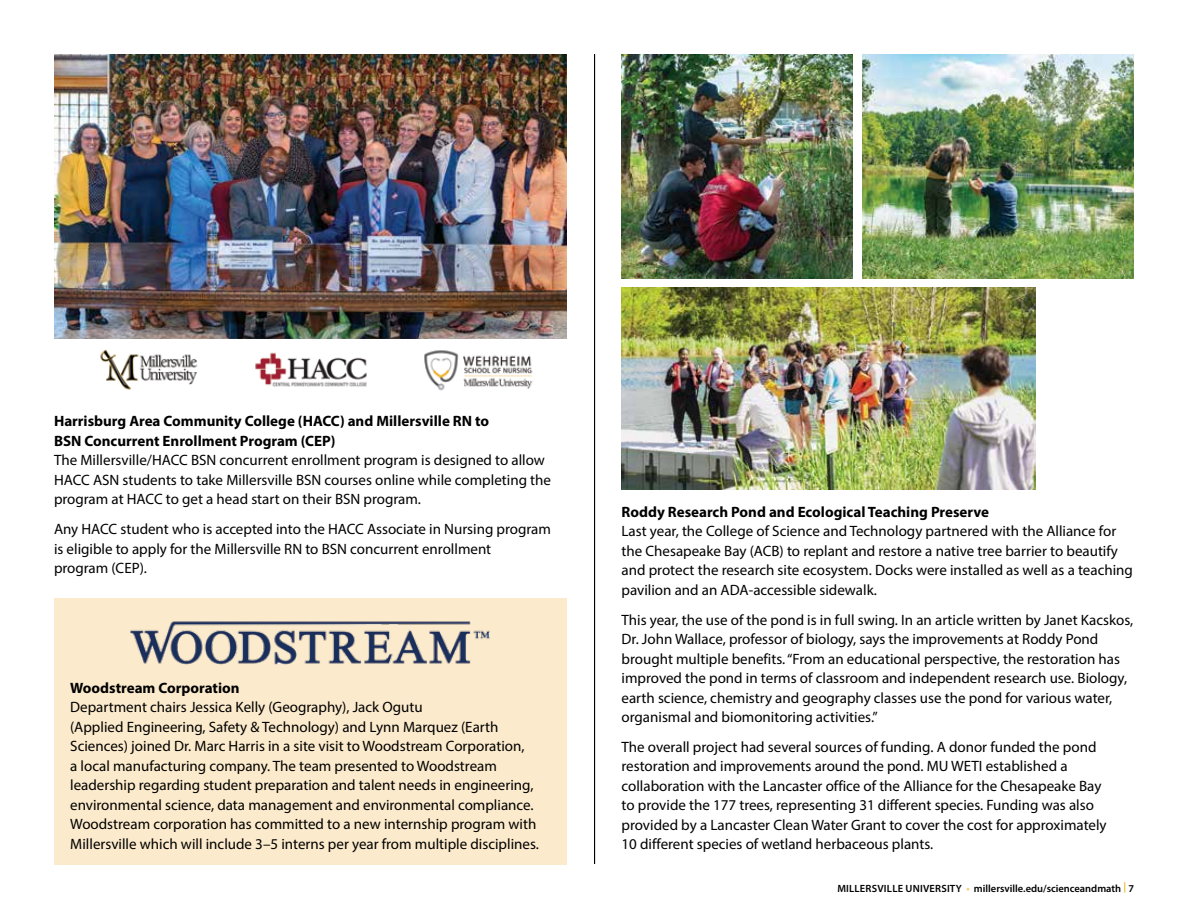
<style>
.page{position:relative;width:1188px;height:918px;background:#fff}
.page>*{position:absolute;margin:0;border:0;box-sizing:border-box;transform-origin:0 0}
.t1{font:15px/19.5px "Myriad Pro";color:#000}
.t2{font:700 15px/19.5px "Myriad Pro";color:#000}
.t3{font:600 10.5px "Myriad Pro";color:#000}
.s1{color:#f4c86b}
.s2{color:#eeb111}
</style>
<div class="page">
<img style="left:54px;top:54px;width:512px;height:284px">
<hr style="left:594px;top:54px;width:1px;height:810px;background:#000">
<img style="left:622px;top:287px;width:413px;height:202px">
<img style="left:622px;top:54px;width:231px;height:225px">
<img style="left:862px;top:54px;width:272px;height:225px">
<div style="left:54px;top:598px;width:512px;height:267px;background:#fbeacb"></div>
<img style="left:100px;top:349px;width:433px;height:42px">
<img style="left:130px;top:621px;width:360px;height:44px">
<p class="t2" style="left:54px;top:411px;width:437px">Harrisburg Area Community College (HACC) and Millersville RN to<br>BSN Concurrent Enrollment Program (CEP)</p>
<p class="t1" style="left:54px;top:450px;width:499px">The Millersville/HACC BSN concurrent enrollment program is designed to allow<br>HACC ASN students to take Millersville BSN courses online while completing the program at HACC to get a head start on their BSN program.</p>
<p class="t1" style="left:54px;top:519px;width:499px">Any HACC student who is accepted into the HACC Associate in Nursing program is eligible to apply for the Millersville RN to BSN concurrent enrollment<br>program (CEP).</p>
<p class="t2" style="left:70px;top:677px;width:171px">Woodstream Corporation</p>
<p class="t1" style="left:70px;top:697px;width:470px">Department chairs Jessica Kelly (Geography), Jack Ogutu<br>(Applied Engineering, Safety &amp; Technology) and Lynn Marquez (Earth Sciences) joined Dr. Marc Harris in a site visit to Woodstream Corporation,<br>a local manufacturing company. The team presented to Woodstream leadership regarding student preparation and talent needs in engineering, environmental science, data management and environmental compliance.<br>Woodstream corporation has committed to a new internship program with Millersville which will include 3–5 interns per year from multiple disciplines.</p>
<p class="t2" style="left:622px;top:502px;width:369px">Roddy Research Pond and Ecological Teaching Preserve</p>
<p class="t1" style="left:622px;top:521px;width:513px">Last year, the College of Science and Technology partnered with the Alliance for the Chesapeake Bay (ACB) to replant and restore a native tree barrier to beautify and protect the research site ecosystem. Docks were installed as well as a teaching pavilion and an ADA-accessible sidewalk.</p>
<p class="t1" style="left:622px;top:610px;width:513px">This year, the use of the pond is in full swing. In an article written by Janet Kacskos, Dr. John Wallace, professor of biology, says the improvements at Roddy Pond brought multiple benefits. “From an educational perspective, the restoration has improved the pond in terms of classroom and independent research use. Biology, earth science, chemistry and geography classes use the pond for various water, organismal and biomonitoring activities.”</p>
<p class="t1" style="left:622px;top:737px;width:487px">The overall project had several sources of funding. A donor funded the pond restoration and improvements around the pond. MU WETI established a collaboration with the Lancaster office of the Alliance for the Chesapeake Bay to provide the 177 trees, representing 31 different species. Funding was also provided by a Lancaster Clean Water Grant to cover the cost for approximately 10 different species of wetland herbaceous plants.</p>
<p class="t3" style="left:837px;top:881px;width:298px">MILLERSVILLE UNIVERSITY <span class="s1">•</span> millersville.edu/scienceandmath <span class="s2">|</span> 7</p>
</div>
